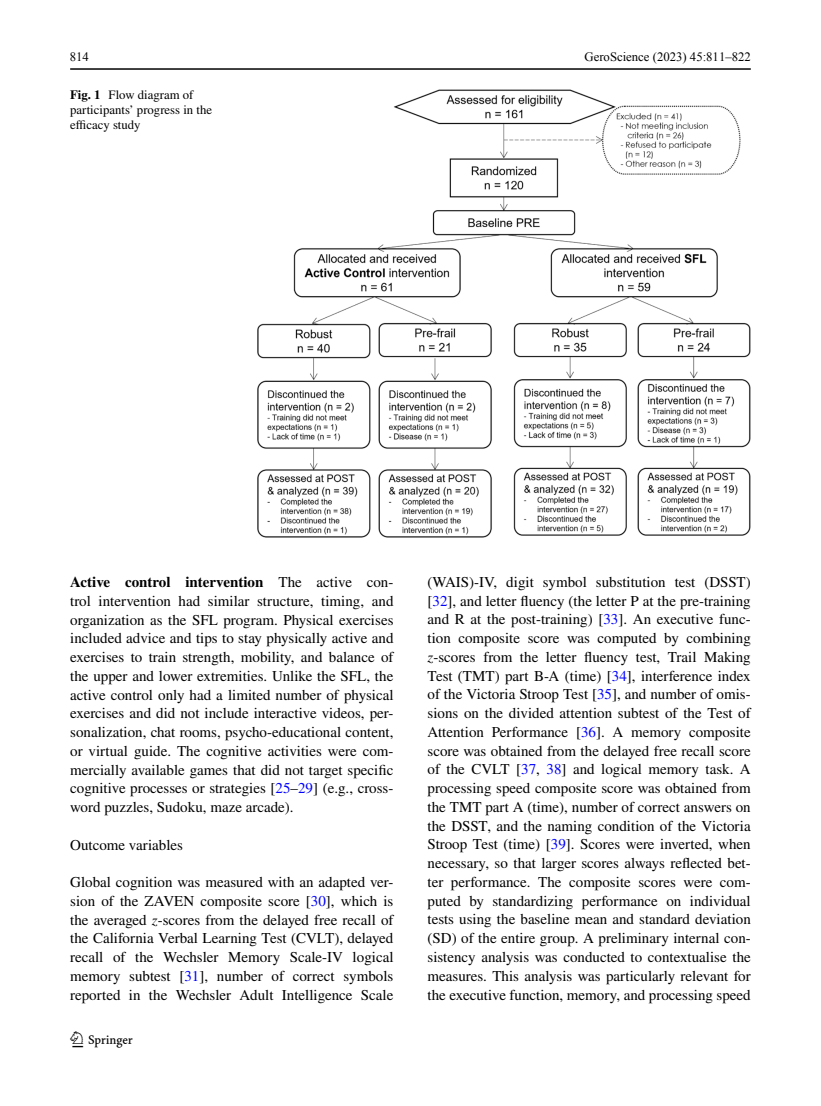
<style>
.page{position:relative;width:821px;height:1106px;background:#fff}
.page>*{position:absolute;margin:0;border:0;box-sizing:border-box;transform-origin:0 0}
.t1{font:22.5px "Springnew Regular 2";color:#000}
.t2{font:15px/18.8px "STIX";color:#000;text-align:justify}
.t3{font:12.75px/15px "STIX";color:#000}
.t4{font:12.75px "Times New Roman";color:#000}
.t5{font:12.75px "Times New Roman PSMT2";color:#000}
.s1{font-weight:700}
.s2{color:#00f}
.s3{font-style:italic}
</style>
<div class="page">
<hr style="left:70px;top:68px;width:680px;height:2px;background:#000">
<img style="left:257px;top:89px;width:493px;height:448px">
<p class="t5" style="left:70px;top:52px;width:21px">814</p>
<p class="t3" style="left:70px;top:88px;width:143px"><span class="s1">Fig. 1</span> Flow diagram of participants’ progress in the efficacy study</p>
<p class="t4" style="left:584px;top:53px;width:168px">GeroScience (2023) 45:811–822</p>
<p class="t2" style="left:70px;top:573px;width:325px"><span class="s1">Active control intervention</span> The active con&shy;trol intervention had similar structure, timing, and organization as the SFL program. Physical exercises included advice and tips to stay physically active and exercises to train strength, mobility, and balance of the upper and lower extremities. Unlike the SFL, the active control only had a limited number of physical exercises and did not include interactive videos, per&shy;sonalization, chat rooms, psycho-educational content, or virtual guide. The cognitive activities were com&shy;mercially available games that did not target specific cognitive processes or strategies [<span class="s2">25</span>–<span class="s2">29</span>] (e.g., cross&shy;word puzzles, Sudoku, maze arcade).</p>
<p class="t2" style="left:70px;top:836px;width:114px">Outcome variables</p>
<p class="t2" style="left:70px;top:873px;width:325px">Global cognition was measured with an adapted ver&shy;sion of the ZAVEN composite score [<span class="s2">30</span>], which is the averaged <span class="s3">z</span>-scores from the delayed free recall of the California Verbal Learning Test (CVLT), delayed recall of the Wechsler Memory Scale-IV logical memory subtest [<span class="s2">31</span>], number of correct symbols reported in the Wechsler Adult Intelligence Scale</p>
<h1 class="t1" style="left:72px;top:1031px;width:62px">1 3</h1>
<p class="t2" style="left:427px;top:573px;width:325px">(WAIS)-IV, digit symbol substitution test (DSST) [<span class="s2">32</span>], and letter fluency (the letter P at the pre-training and R at the post-training) [<span class="s2">33</span>]. An executive func&shy;tion composite score was computed by combining <span class="s3">z</span>-scores from the letter fluency test, Trail Making Test (TMT) part B-A (time) [<span class="s2">34</span>], interference index of the Victoria Stroop Test [<span class="s2">35</span>], and number of omis&shy;sions on the divided attention subtest of the Test of Attention Performance [<span class="s2">36</span>]. A memory composite score was obtained from the delayed free recall score of the CVLT [<span class="s2">37</span>, <span class="s2">38</span>] and logical memory task. A processing speed composite score was obtained from the TMT part A (time), number of correct answers on the DSST, and the naming condition of the Victoria Stroop Test (time) [<span class="s2">39</span>]. Scores were inverted, when necessary, so that larger scores always reflected bet&shy;ter performance. The composite scores were com&shy;puted by standardizing performance on individual tests using the baseline mean and standard deviation (SD) of the entire group. A preliminary internal con&shy;sistency analysis was conducted to contextualise the measures. This analysis was particularly relevant for the executive function, memory, and processing speed</p>
</div>
